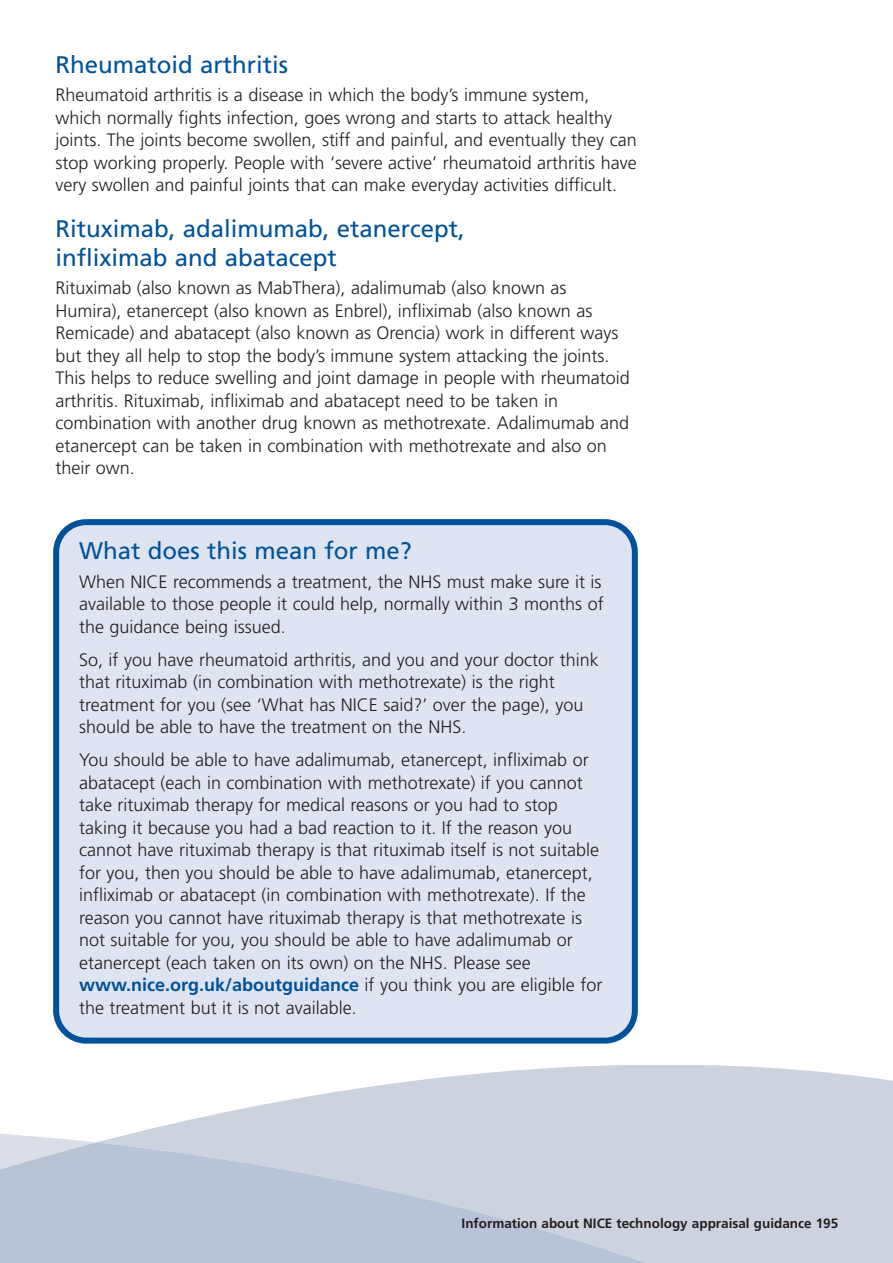
<style>
.page{position:relative;width:893px;height:1263px;background:#fff}
.page>*{position:absolute;margin:0;border:0;box-sizing:border-box;transform-origin:0 0}
.t1{font:24px/28.5px "Frutiger";color:#01529a}
.t2{font:300 18px/22.5px "Frutiger";color:#231f20}
.t3{font:700 13.5px "Frutiger";color:#231f20}
.s1{font-weight:700;color:#01529a}
.s2{font-weight:400}
</style>
<div class="page">
<svg style="left:164px;top:1065px;width:729px;height:61px;fill:#ccd3df"></svg>
<svg style="left:0;top:1126px;width:893px;height:16px;background:#d2d8e2"></svg>
<svg style="left:0;top:1142px;width:893px;height:121px;background:#c3cbdb"></svg>
<div style="left:53px;top:519px;width:585px;height:524px;background:#dee4f1"></div>
<h1 class="t1" style="left:55px;top:52px;width:234px">Rheumatoid arthritis</h1>
<p class="t2" style="left:55px;top:85px;width:583px">Rheumatoid arthritis is a disease in which the body’s immune system, which normally fights infection, goes wrong and starts to attack healthy joints. The joints become swollen, stiff and painful, and eventually they can stop working properly. People with ‘severe active’ rheumatoid arthritis have very swollen and painful joints that can make everyday activities difficult.</p>
<h1 class="t1" style="left:55px;top:217px;width:411px">Rituximab, adalimumab, etanercept, infliximab and abatacept</h1>
<p class="t2" style="left:55px;top:278px;width:576px">Rituximab (also known as MabThera), adalimumab (also known as Humira), etanercept (also known as Enbrel), infliximab (also known as Remicade) and abatacept (also known as Orencia) work in different ways but they all help to stop the body’s immune system attacking the joints.<br>This helps to reduce swelling and joint damage in people with rheumatoid arthritis. Rituximab, infliximab and abatacept need to be taken in combination with another drug known as methotrexate. Adalimumab and etanercept can be taken in combination with methotrexate and also on their own.</p>
<h1 class="t1" style="left:79px;top:539px;width:334px">What does this mean for me?</h1>
<p class="t2" style="left:79px;top:571px;width:526px">When NICE recommends a treatment, the NHS must make sure it is available to those people it could help, normally within 3 months of the guidance being issued.</p>
<p class="t2" style="left:79px;top:650px;width:521px">So, if you have rheumatoid arthritis, and you and your doctor think that rituximab (in combination with methotrexate) is the right treatment for you (see ‘What has NICE said?’ over the page), you should be able to have the treatment on the NHS.</p>
<p class="t2" style="left:79px;top:750px;width:525px">You should be able to have adalimumab, etanercept, infliximab or abatacept (each in combination with methotrexate) if you cannot take rituximab therapy for medical reasons or you had to stop taking it because you had a bad reaction to it. If the reason you cannot have rituximab therapy is that rituximab itself is not suitable for you, then you should be able to have adalimumab, etanercept, infliximab or abatacept (in combination with methotrexate). If the reason you cannot have rituximab therapy is that methotrexate is not suitable for you, you should be able to have adalimumab or etanercept (each taken on its own) on the NHS. Please see <span class="s1">www.nice.org.uk/aboutguidance</span> if you think you are eligible for the treatment but it is not available.</p>
<p class="t3" style="left:445px;top:1218px;width:371px">Information about NICE technology apprais l guidance xx</p>
<p class="t3" style="left:462px;top:1218px;width:378px">Information about NICE technology appraisal guidance 195<span class="s2">3</span></p>
</div>
